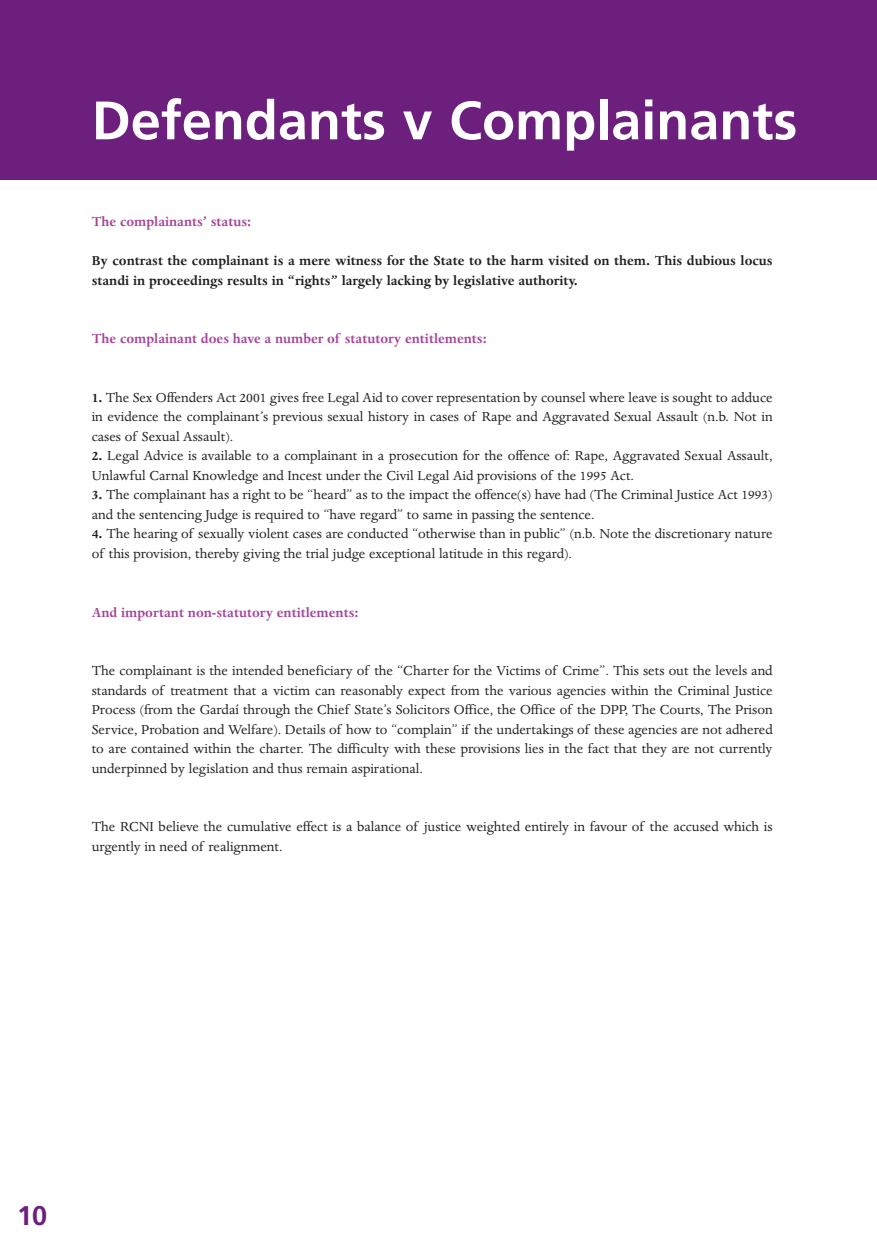
<style>
.page{position:relative;width:877px;height:1257px;background:#fff}
.page>*{position:absolute;margin:0;border:0;box-sizing:border-box;transform-origin:0 0}
.t1{font:700 54px "Frutiger";color:#fff}
.t2{font:700 27px "Frutiger";color:#6c1f7d}
.t3{font:15px/19.5px "Dante";color:#231f20}
.t4{font:700 15px/19.5px "Dante";color:#231f20}
.t5{font:700 15px "Dante";color:#a54499}
.s1{font-weight:700}
</style>
<div class="page">
<div style="left:0;top:0;width:876px;height:180px;background:#6c1f7d"></div>
<h1 class="t1" style="left:92px;top:99px;width:706px">Defendants v Complainants</h1>
<p class="t5" style="left:92px;top:216px;width:161px">The complainants’ status:</p>
<p class="t4" style="left:92px;top:252px;width:682px">By contrast the complainant is a mere witness for the State to the harm visited on them. This dubious locus standi in proceedings results in “rights” largely lacking by legislative authority.</p>
<p class="t5" style="left:92px;top:333px;width:396px">The complainant does have a number of statutory entitlements:</p>
<p class="t3" style="left:92px;top:389px;width:682px;text-align:justify"><span class="s1">1.</span> The Sex Offenders Act 2001 gives free Legal Aid to cover representation by counsel where leave is sought to adduce in evidence the complainant’s previous sexual history in cases of Rape and Aggravated Sexual Assault (n.b. Not in cases of Sexual Assault).</p>
<p class="t3" style="left:92px;top:447px;width:682px"><span class="s1">2.</span> Legal Advice is available to a complainant in a prosecution for the offence of: Rape, Aggravated Sexual Assault,<br>Unlawful Carnal Knowledge and Incest under the Civil Legal Aid provisions of the 1995 Act.</p>
<p class="t3" style="left:92px;top:486px;width:682px"><span class="s1">3.</span> The complainant has a right to be “heard” as to the impact the offence(s) have had (The Criminal Justice Act 1993) and the sentencing Judge is required to “have regard” to same in passing the sentence.</p>
<p class="t3" style="left:92px;top:525px;width:682px"><span class="s1">4.</span> The hearing of sexually violent cases are conducted “otherwise than in public” (n.b. Note the discretionary nature of this provision, thereby giving the trial judge exceptional latitude in this regard).</p>
<p class="t5" style="left:92px;top:606px;width:268px">And important non-statutory entitlements:</p>
<p class="t3" style="left:92px;top:662px;width:682px;text-align:justify">The complainant is the intended beneficiary of the “Charter for the Victims of Crime”. This sets out the levels and standards of treatment that a victim can reasonably expect from the various agencies within the Criminal Justice Process (from the Gardaí through the Chief State’s Solicitors Office, the Office of the DPP, The Courts, The Prison Service, Probation and Welfare). Details of how to “complain” if the undertakings of these agencies are not adhered to are contained within the charter. The difficulty with these provisions lies in the fact that they are not currently underpinned by legislation and thus remain aspirational.</p>
<p class="t3" style="left:92px;top:818px;width:682px">The RCNI believe the cumulative effect is a balance of justice weighted entirely in favour of the accused which is urgently in need of realignment.</p>
<h2 class="t2" style="left:17px;top:1204px;width:32px">10</h2>
</div>
